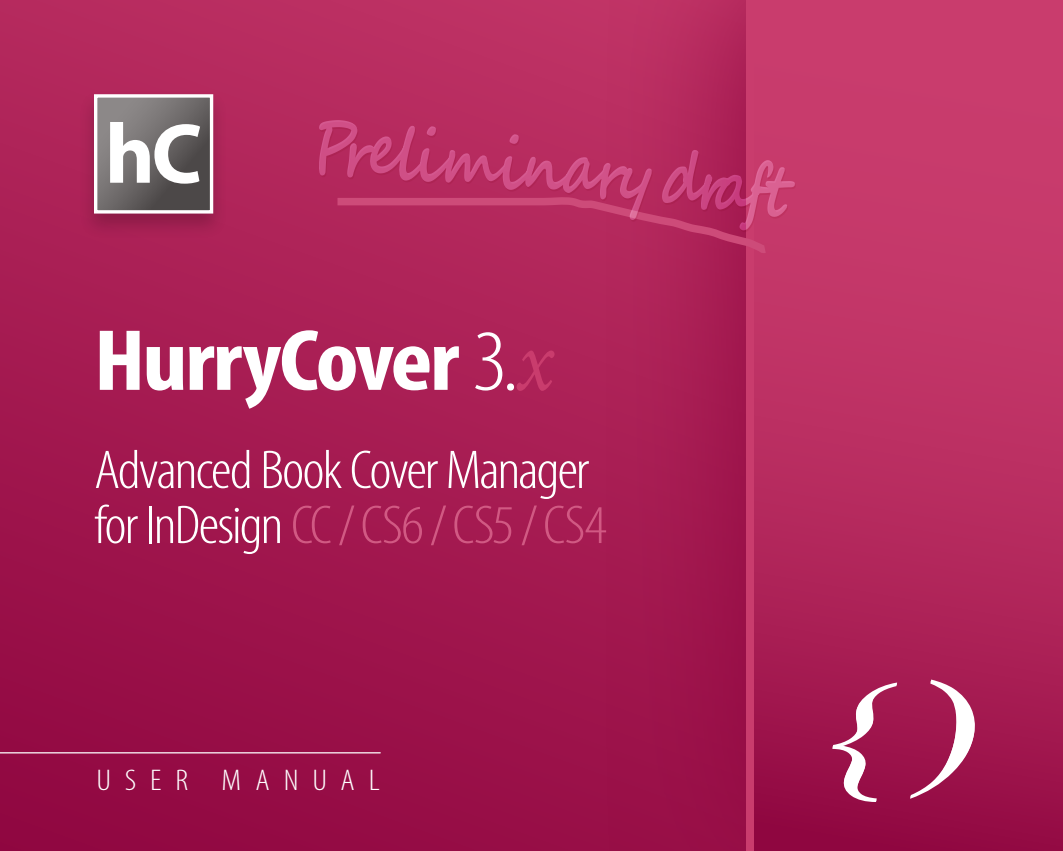
<style>
.page{position:relative;width:1063px;height:851px;background:#fff}
.page>*{position:absolute;margin:0;border:0;box-sizing:border-box;transform-origin:0 0}
.t1{font:700 condensed 87.5px "Myriad Pro";letter-spacing:-.025em;color:#fff;scale:1.14 1}
.t2{font:700 85.5px "Myriad Pro";color:#fff}
.t3{font:300 condensed 55px/55px "Myriad Pro";letter-spacing:-.035em;color:#fff;scale:1.14 1}
.t4{font:300 condensed 30px "Myriad Pro";letter-spacing:.405em;color:#fff;scale:1.14 1}
.s1{font-weight:300}
.s2{font-family:"Minion Pro";font-weight:400;font-style:italic;font-stretch:normal;color:#c93c6d}
.s3{color:#d15983}
</style>
<div class="page">
<div style="left:0;top:0;width:1063px;height:850px;background:linear-gradient(to bottom,#ba2e61,#930a43)"></div>
<hr style="left:0;top:752px;width:380px;height:1px;background:#fff">
<svg style="left:606px;top:0;width:140px;height:850px;background:#a51b51"></svg>
<div style="left:746px;top:0;width:317px;height:850px;background:linear-gradient(to bottom,#d34675,#9b1149)"></div>
<svg style="left:822px;top:674px;width:162px;height:132px;background:#ad3867"></svg>
<div style="left:746px;top:0;width:8px;height:850px;background:#c93c6d"></div>
<div style="left:79px;top:89px;width:150px;height:151px;background:#000;opacity:.2"></div>
<svg style="left:92px;top:92px;width:123px;height:123px;background:#7d7275"></svg>
<svg style="left:330px;top:232px;width:444px;height:26px;background:#b2275c"></svg>
<svg style="left:319px;top:122px;width:477px;height:110px"></svg>
<svg style="left:318px;top:120px;width:477px;height:110px;background:#bb3266"></svg>
<h2 class="t2" style="left:105px;top:98px;width:99px">hC</h2>
<h1 class="t1" style="left:94px;top:306px;width:405px">HurryCover <span class="s1">3.</span><span class="s2">x</span></h1>
<p class="t3" style="left:94px;top:443px;width:451px">Advanced Book Cover Manager for InDesign <span class="s3">CC/CS6/CS5/CS4</span></p>
<p class="t4" style="left:96px;top:763px;width:250px">USER MANUAL</p>
</div>
